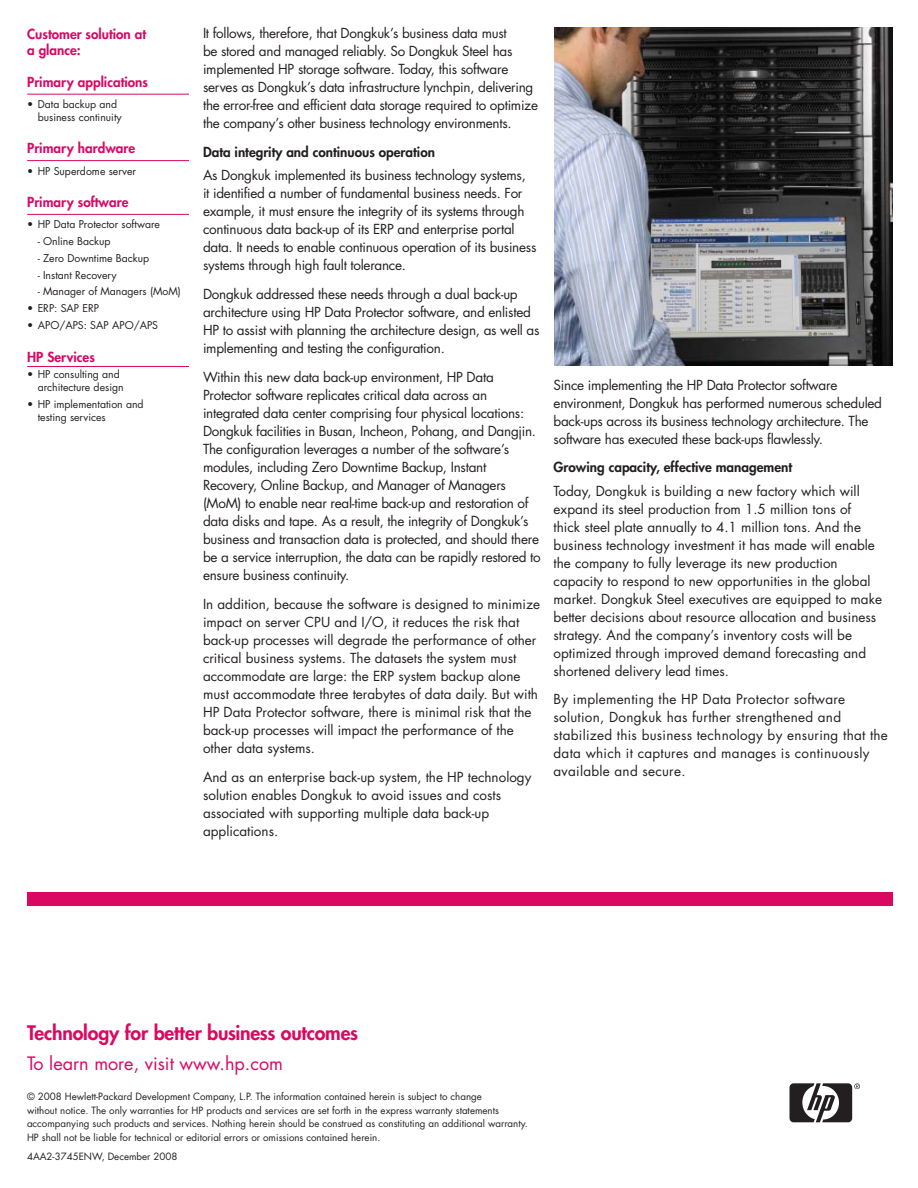
<style>
.page{position:relative;width:918px;height:1188px;background:#fff}
.page>*{position:absolute;margin:0;border:0;box-sizing:border-box;transform-origin:0 0}
.t1{font:800 19.5px "Futura Std";letter-spacing:-.01em;color:#db0862}
.t2{font:18px "Futura Std";color:#db0862}
.t3{font:13.5px/18px "Futura Std";letter-spacing:-.02em;color:#231f20}
.t4{font:13.5px/18px "Futura Std";color:#231f20}
.t5{font:13.5px/18px "Futura Std";letter-spacing:.02em;color:#231f20}
.t6{font:800 13.5px/16.2px "Futura Std";color:#db0862}
.t7{font:800 13.5px "Futura Std";color:#231f20}
.t8{font:10.5px/12.6px "Futura Std";color:#231f20}
.t9{font:9.75px/13.5px "Futura Std";color:#231f20}
</style>
<div class="page">
<img style="left:554px;top:28px;width:338px;height:338px">
<hr style="left:27px;top:94px;width:162px;height:1px;background:#db0862">
<hr style="left:27px;top:160px;width:162px;height:1px;background:#db0862">
<hr style="left:27px;top:214px;width:162px;height:1px;background:#db0862">
<hr style="left:27px;top:366px;width:162px;height:1px;background:#db0862">
<svg style="left:790px;top:1083px;width:70px;height:39px"></svg>
<div style="left:27px;top:892px;width:865px;height:13px;background:#db0862"></div>
<p class="t6" style="left:27px;top:27px;width:120px">Customer solution at a glance:</p>
<p class="t6" style="left:27px;top:75px;width:122px">Primary applications</p>
<p class="t8" style="left:38px;top:99px;width:86px;text-indent:-10px">• Data backup and business continuity</p>
<p class="t6" style="left:27px;top:141px;width:110px">Primary hardware</p>
<p class="t8" style="left:27px;top:165px;width:110px">• HP Superdome server</p>
<p class="t6" style="left:27px;top:195px;width:103px">Primary software</p>
<p class="t8" style="left:27px;top:219px;width:134px">• HP Data Protector software</p>
<p class="t8" style="left:38px;top:236px;width:74px">- Online Backup</p>
<p class="t8" style="left:38px;top:252px;width:113px">- Zero Downtime Backup</p>
<p class="t8" style="left:38px;top:269px;width:81px">- Instant Recovery</p>
<p class="t8" style="left:38px;top:286px;width:145px">- Manager of Managers (MoM)</p>
<p class="t8" style="left:27px;top:303px;width:73px">• ERP: SAP ERP</p>
<p class="t8" style="left:27px;top:320px;width:132px">• APO/APS: SAP APO/APS</p>
<p class="t6" style="left:27px;top:349px;width:69px">HP Services</p>
<p class="t8" style="left:38px;top:369px;width:88px;text-indent:-10px">• HP consulting and architecture design</p>
<p class="t8" style="left:38px;top:399px;width:107px;text-indent:-10px">• HP implementation and testing services</p>
<p class="t3" style="left:203px;top:25px;width:337px">It follows, therefore, that Dongkuk’s business data must<br>be stored and managed reliably. So Dongkuk Steel has implemented HP storage software. Today, this software serves as Dongkuk’s data infrastructure lynchpin, delivering the error-free and efficient data storage required to optimize the company’s other business technology environments.</p>
<p class="t7" style="left:203px;top:146px;width:233px">Data integrity and continuous operation</p>
<p class="t3" style="left:203px;top:168px;width:335px">As Dongkuk implemented its business technology systems,<br>it identified a number of fundamental business needs. For example, it must ensure the integrity of its systems through continuous data back-up of its ERP and enterprise portal data. It needs to enable continuous operation of its business systems through high fault tolerance.</p>
<p class="t3" style="left:203px;top:286px;width:338px">Dongkuk addressed these needs through a dual back-up architecture using HP Data Protector software, and enlisted HP to assist with planning the architecture design, as well as implementing and testing the configuration.</p>
<p class="t3" style="left:203px;top:369px;width:339px">Within this new data back-up environment, HP Data Protector software replicates critical data across an integrated data center comprising four physical locations:<br>Dongkuk facilities in Busan, Incheon, Pohang, and Dangjin.<br>The configuration leverages a number of the software’s modules, including Zero Downtime Backup, Instant Recovery, Online Backup, and Manager of Managers (MoM) to enable near real-time back-up and restoration of data disks and tape. As a result, the integrity of Dongkuk’s business and transaction data is protected, and should there be a service interruption, the data can be rapidly restored to ensure business continuity.</p>
<p class="t4" style="left:203px;top:596px;width:339px">In addition, because the software is designed to minimize impact on server CPU and I/O, it reduces the risk that back-up processes will degrade the performance of other critical business systems. The datasets the system must accommodate are large: the ERP system backup alone must accommodate three terabytes of data daily. But with HP Data Protector software, there is minimal risk that the back-up processes will impact the performance of the other data systems.</p>
<p class="t4" style="left:203px;top:769px;width:330px">And as an enterprise back-up system, the HP technology solution enables Dongkuk to avoid issues and costs associated with supporting multiple data back-up applications.</p>
<p class="t3" style="left:554px;top:377px;width:330px">Since implementing the HP Data Protector software environment, Dongkuk has performed numerous scheduled back-ups across its business technology architecture. The software has executed these back-ups flawlessly.</p>
<p class="t7" style="left:554px;top:461px;width:240px">Growing capacity, effective management</p>
<p class="t4" style="left:554px;top:483px;width:330px">Today, Dongkuk is building a new factory which will expand its steel production from 1.5 million tons of<br>thick steel plate annually to 4.1 million tons. And the business technology investment it has made will enable the company to fully leverage its new production capacity to respond to new opportunities in the global market. Dongkuk Steel executives are equipped to make better decisions about resource allocation and business strategy. And the company’s inventory costs will be optimized through improved demand forecasting and shortened delivery lead times.</p>
<p class="t5" style="left:554px;top:692px;width:336px">By implementing the HP Data Protector software solution, Dongkuk has further strengthened and stabilized this business technology by ensuring that the data which it captures and manages is continuously available and secure.</p>
<h1 class="t1" style="left:27px;top:1024px;width:333px">Technology for better business outcomes</h1>
<h2 class="t2" style="left:27px;top:1055px;width:258px">To learn more, visit www.hp.com</h2>
<p class="t9" style="left:27px;top:1091px;width:502px">© 2008 Hewlett-Packard Development Company, L.P. The information contained herein is subject to change<br>without notice. The only warranties for HP products and services are set forth in the express warranty statements accompanying such products and services. Nothing herein should be construed as constituting an additional warranty.<br>HP shall not be liable for technical or editorial errors or omissions contained herein.</p>
<p class="t9" style="left:27px;top:1150px;width:152px">4AA2-3745ENW, December 2008</p>
</div>
